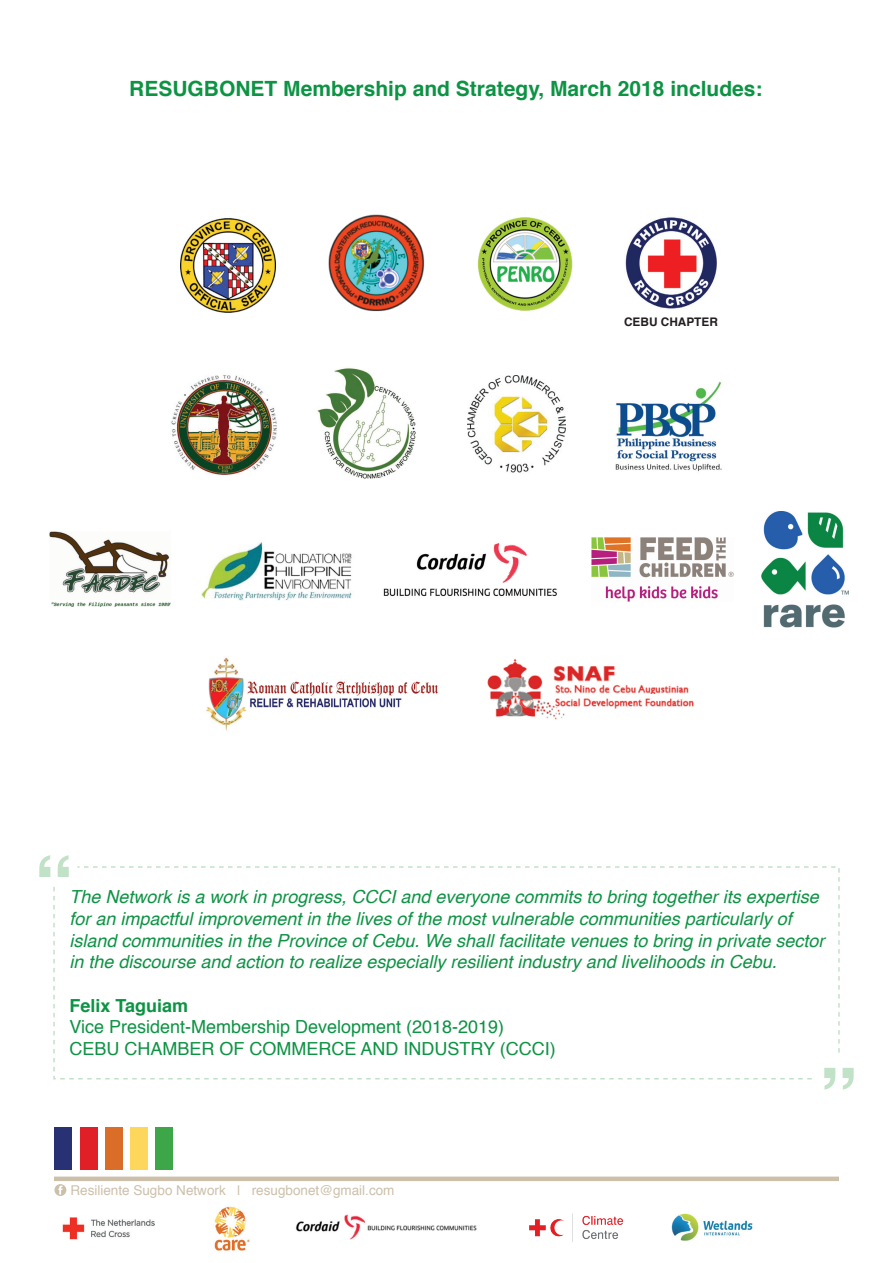
<style>
.page{position:relative;width:893px;height:1263px;background:#fff}
.page>*{position:absolute;margin:0;border:0;box-sizing:border-box;transform-origin:0 0}
.t1{font:700 21px "Helvetica";color:#0d9344}
.t2{font:italic 18px/21.6px "Helvetica";color:#0d9344}
.t3{font:18px/21.6px "Helvetica";color:#0d9344}
.t4{font:700 18px "Helvetica";color:#0d9344}
.t5{font:13.5px "Helvetica";color:#ccc0ab}
.t6{font:700 11.85px "Helvetica";color:#231f20}
</style>
<div class="page">
<svg style="left:53px;top:887px;width:759px;height:193px"></svg>
<svg style="left:76px;top:866px;width:764px;height:188px"></svg>
<svg style="left:39px;top:855px;width:30px;height:22px"></svg>
<svg style="left:824px;top:1068px;width:30px;height:22px"></svg>
<img style="left:180px;top:218px;width:95px;height:95px">
<img style="left:328px;top:214px;width:97px;height:97px">
<img style="left:477px;top:217px;width:96px;height:94px">
<img style="left:625px;top:217px;width:92px;height:92px">
<img style="left:171px;top:375px;width:106px;height:100px">
<img style="left:317px;top:368px;width:99px;height:111px">
<img style="left:467px;top:376px;width:98px;height:97px">
<img style="left:615px;top:382px;width:107px;height:90px">
<img style="left:201px;top:542px;width:151px;height:59px">
<img style="left:50px;top:532px;width:121px;height:75px">
<img style="left:383px;top:543px;width:174px;height:54px">
<img style="left:592px;top:537px;width:142px;height:64px">
<img style="left:762px;top:511px;width:87px;height:116px">
<img style="left:206px;top:657px;width:232px;height:74px">
<img style="left:487px;top:659px;width:207px;height:60px">
<div style="left:54px;top:1127px;width:18px;height:43px;background:#273173"></div>
<div style="left:80px;top:1127px;width:18px;height:43px;background:#e01f27"></div>
<div style="left:105px;top:1127px;width:18px;height:43px;background:#da6d27"></div>
<div style="left:130px;top:1127px;width:18px;height:43px;background:#fcd75c"></div>
<div style="left:155px;top:1127px;width:18px;height:43px;background:#3ca648"></div>
<img style="left:529px;top:1213px;width:94px;height:29px">
<img style="left:214px;top:1206px;width:36px;height:45px">
<img style="left:671px;top:1213px;width:82px;height:28px">
<img style="left:62px;top:1217px;width:92px;height:22px">
<img style="left:296px;top:1214px;width:181px;height:26px">
<svg style="left:54px;top:1184px;width:12px;height:12px"></svg>
<div style="left:54px;top:1176px;width:785px;height:5px;background:#ccc0ab"></div>
<p class="t1" style="left:129px;top:72px;width:635px">RESUGBONET Membership and Strategy, March 2018 includes:</p>
<p class="t6" style="left:624px;top:312px;width:95px">CEBU CHAPTER</p>
<p class="t2" style="left:69px;top:887px;width:757px">The Network is a work in progress, CCCI and everyone commits to bring together its expertise for an impactful improvement in the lives of the most vulnerable communities particularly of island communities in the Province of Cebu. We shall facilitate venues to bring in private sector in the discourse and action to realize especially resilient industry and livelihoods in Cebu.</p>
<p class="t4" style="left:69px;top:991px;width:120px">Felix Taguiam</p>
<p class="t3" style="left:69px;top:1016px;width:488px">Vice President-Membership Development (2018-2019)<br>CEBU CHAMBER OF COMMERCE AND INDUSTRY (CCCI)</p>
<p class="t5" style="left:70px;top:1180px;width:326px">Resiliente Sugbo Network | resugbonet@gmail.com</p>
</div>
